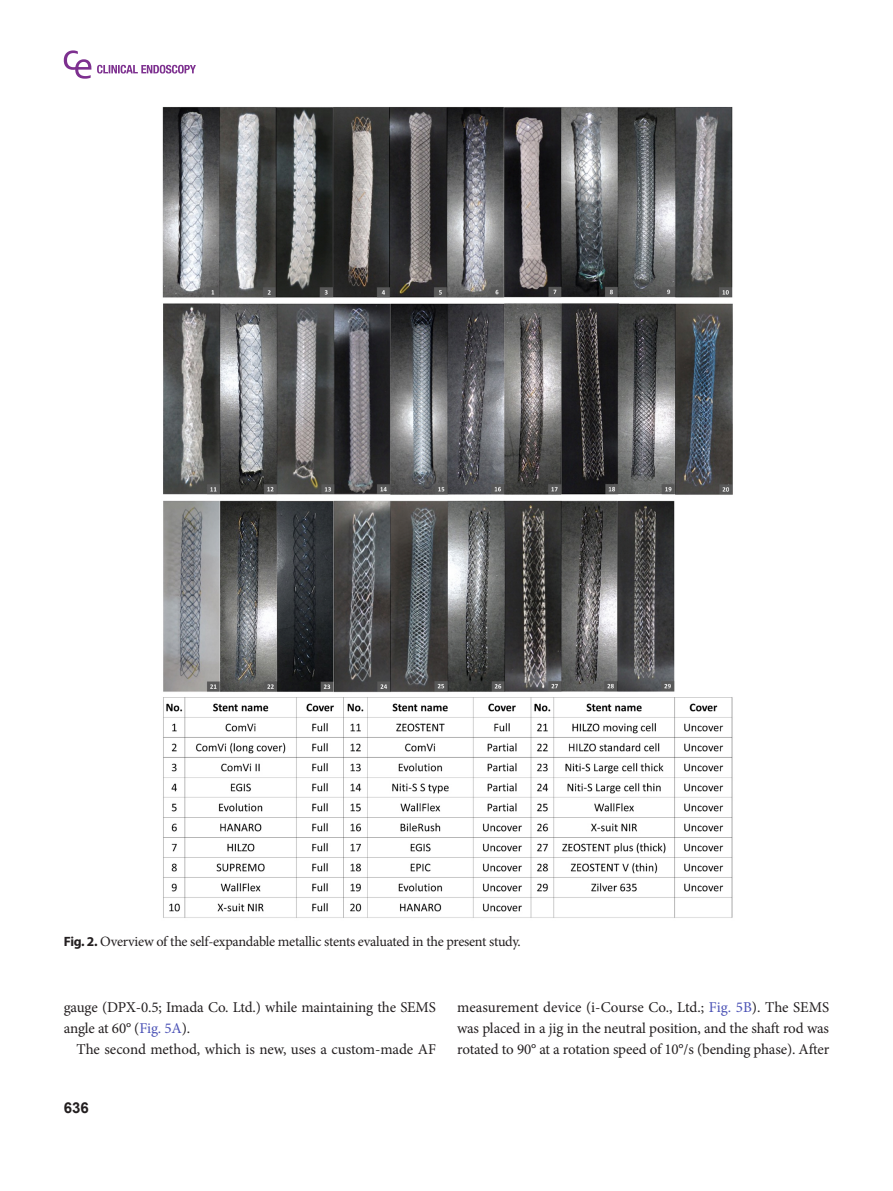
<style>
.page{position:relative;width:893px;height:1191px;background:#fff}
.page>*{position:absolute;margin:0;border:0;box-sizing:border-box;transform-origin:0 0}
.body{font:15px/21.3px "Minion Pro";letter-spacing:-.01em;color:#231f20}
.t1{font:700 15px "Arial";color:#231f20}
.fig-caption{font:14.25px "Minion Pro";letter-spacing:-.02em;color:#231f20}
.s1{font-family:"Myriad Pro";font-weight:700;font-size:13.5px}
.s2{color:#4a51b5}
</style>
<div class="page">
<img style="left:162px;top:107px;width:571px;height:811px">
<svg style="left:97px;top:65px;width:99px;height:8px"></svg>
<svg style="left:64px;top:50px;width:27px;height:29px"></svg>
<p class="fig-caption" style="left:64px;top:932px;width:459px"><span class="s1">Fig. 2.</span> Overview of the self-expandable metallic stents evaluated in the present study.</p>
<p class="body" style="left:64px;top:996px;width:374px">gauge (DPX-0.5; Imada Co. Ltd.) while maintaining the SEMS angle at 60° (<span class="s2">Fig. 5A</span>).</p>
<p class="body" style="left:77px;top:1039px;width:361px">The second method, which is new, uses a custom-made AF</p>
<p class="t1" style="left:64px;top:1096px;width:27px">636</p>
<p class="body" style="left:457px;top:996px;width:374px;text-align:justify">measurement device (i-Course Co., Ltd.; <span class="s2">Fig. 5B</span>). The SEMS was placed in a jig in the neutral position, and the shaft rod was rotated to 90° at a rotation speed of 10°/s (bending phase). After</p>
</div>
